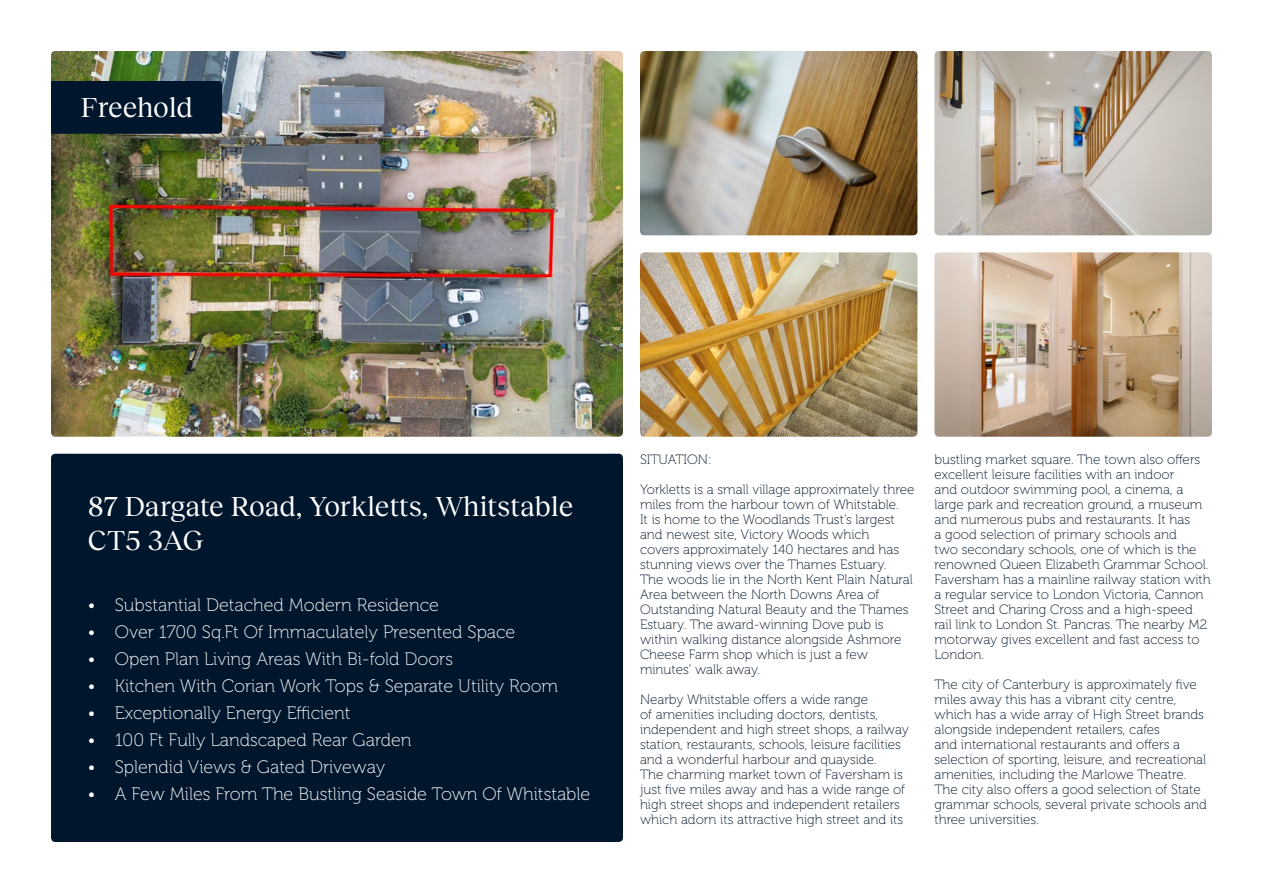
<style>
.page{position:relative;width:1263px;height:893px;background:#fff}
.page>*{position:absolute;margin:0;border:0;box-sizing:border-box;transform-origin:0 0}
.t1{font:28.5px/34px "Reckless Neue";letter-spacing:-.005em;color:#fff}
.t2{font:18px "Museo 100";color:#fff}
.t3{font:13.5px/15px "Museo 100";color:#00162c}
</style>
<div class="page">
<div style="left:51px;top:454px;width:572px;height:388px;background:#00162c;border-radius:4px"></div>
<img style="left:51px;top:51px;width:572px;height:386px">
<img style="left:640px;top:51px;width:277px;height:184px">
<img style="left:640px;top:252px;width:277px;height:185px">
<img style="left:934px;top:51px;width:278px;height:184px">
<img style="left:934px;top:252px;width:278px;height:185px">
<div style="left:51px;top:81px;width:171px;height:53px;background:#00162c"></div>
<h1 class="t1" style="left:81px;top:89px;width:114px">Freehold</h1>
<h1 class="t1" style="left:88px;top:487px;width:487px">87 Dargate Road, Yorkletts, Whitstable<br>CT5 3AG</h1>
<h2 class="t2" style="left:88px;top:595px;width:353px">• Substantial Detached Modern Residence</h2>
<h2 class="t2" style="left:88px;top:622px;width:429px">• Over 1700 Sq.Ft Of Immaculately Presented Space</h2>
<h2 class="t2" style="left:88px;top:649px;width:367px">• Open Plan Living Areas With Bi-fold Doors</h2>
<h2 class="t2" style="left:88px;top:676px;width:472px">• Kitchen With Corian Work Tops &amp; Separate Utility Room</h2>
<h2 class="t2" style="left:88px;top:703px;width:264px">• Exceptionally Energy Efficient</h2>
<h2 class="t2" style="left:88px;top:730px;width:325px">• 100 Ft Fully Landscaped Rear Garden</h2>
<h2 class="t2" style="left:88px;top:757px;width:299px">• Splendid Views &amp; Gated Driveway</h2>
<h2 class="t2" style="left:88px;top:784px;width:504px">• A Few Miles From The Bustling Seaside Town Of Whitstable</h2>
<p class="t3" style="left:640px;top:452px;width:73px">SITUATION:</p>
<p class="t3" style="left:640px;top:482px;width:276px">Yorkletts is a small village approximately three miles from the harbour town of Whitstable.<br>It is home to the Woodlands Trust’s largest and newest site, Victory Woods which<br>covers approximately 140 hectares and has stunning views over the Thames Estuary.<br>The woods lie in the North Kent Plain Natural Area between the North Downs Area of Outstanding Natural Beauty and the Thames Estuary. The award-winning Dove pub is within walking distance alongside Ashmore Cheese Farm shop which is just a few minutes’ walk away.</p>
<p class="t3" style="left:640px;top:692px;width:270px">Nearby Whitstable offers a wide range<br>of amenities including doctors, dentists, independent and high street shops, a railway station, restaurants, schools, leisure facilities and a wonderful harbour and quayside.<br>The charming market town of Faversham is just five miles away and has a wide range of high street shops and independent retailers which adorn its attractive high street and its</p>
<p class="t3" style="left:934px;top:452px;width:278px">bustling market square. The town also offers excellent leisure facilities with an indoor<br>and outdoor swimming pool, a cinema, a large park and recreation ground, a museum and numerous pubs and restaurants. It has<br>a good selection of primary schools and<br>two secondary schools, one of which is the renowned Queen Elizabeth Grammar School.<br>Faversham has a mainline railway station with a regular service to London Victoria, Cannon Street and Charing Cross and a high-speed rail link to London St. Pancras. The nearby M2 motorway gives excellent and fast access to London.</p>
<p class="t3" style="left:934px;top:677px;width:274px">The city of Canterbury is approximately five miles away this has a vibrant city centre, which has a wide array of High Street brands alongside independent retailers, cafes<br>and international restaurants and offers a selection of sporting, leisure, and recreational amenities, including the Marlowe Theatre.<br>The city also offers a good selection of State grammar schools, several private schools and three universities.</p>
</div>
